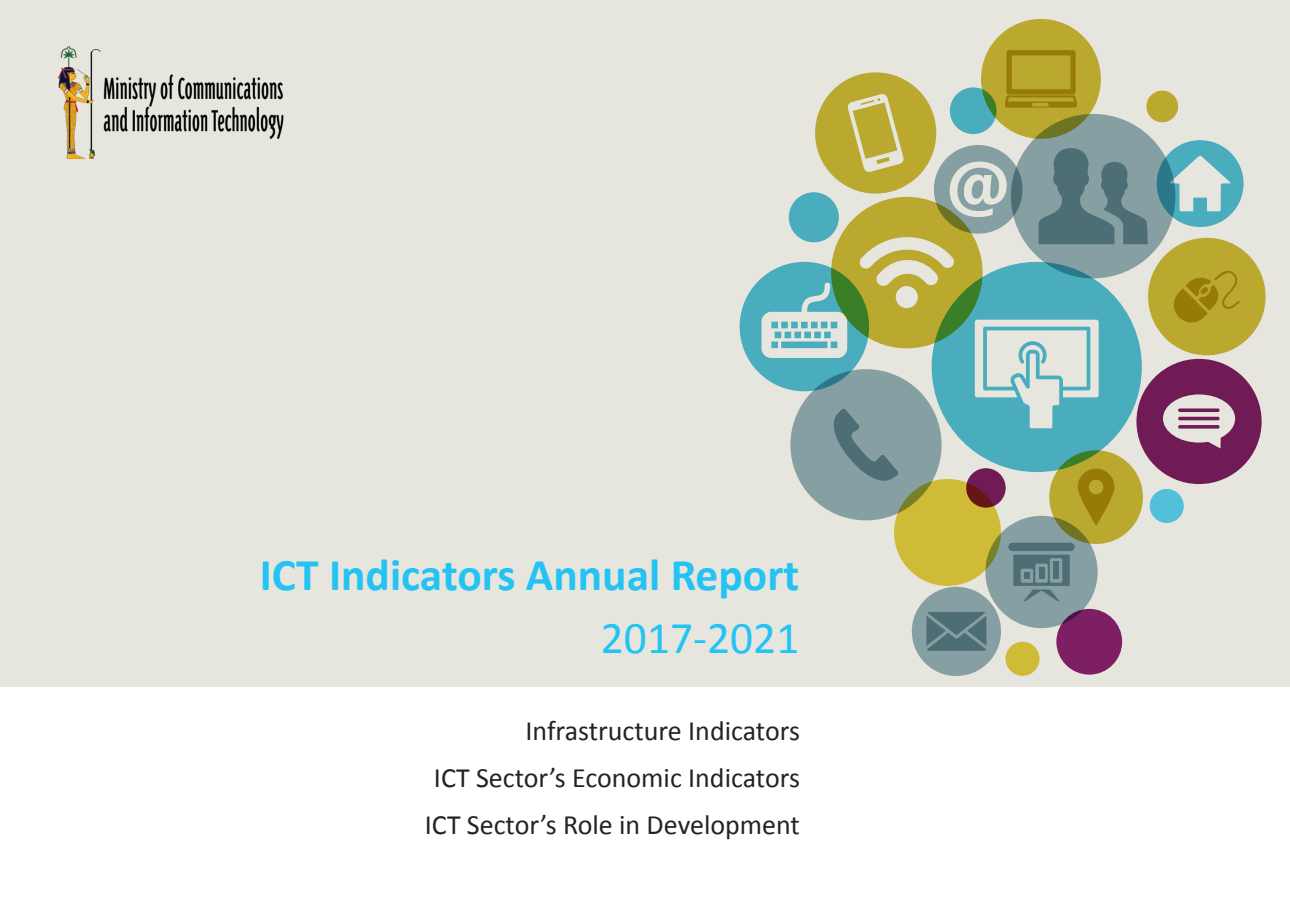
<style>
.page{position:relative;width:1290px;height:918px;background:#fff}
.page>*{position:absolute;margin:0;border:0;box-sizing:border-box;transform-origin:0 0}
.t1{font:700 45.5px "Calibri";color:#24c3f3}
.t2{font:45.5px "Calibri";color:#24c3f3}
.t3{font:28px/47.2px "Calibri";color:#222323;text-align:right}
</style>
<div class="page">
<div style="left:0;top:0;width:1290px;height:686px;background:#e6e6de"></div>
<div style="left:894px;top:479px;width:107px;height:107px;background:#cfbb36;border-radius:50%"></div>
<div style="left:790px;top:369px;width:151px;height:151px;background:#869fa2;border-radius:50%"></div>
<div style="left:1148px;top:238px;width:117px;height:117px;background:#bba82f;border-radius:50%"></div>
<svg style="left:1174px;top:271px;width:66px;height:51px"></svg>
<div style="left:932px;top:262px;width:210px;height:210px;background:#49adbe;border-radius:50%"></div>
<svg style="left:975px;top:320px;width:123px;height:108px"></svg>
<div style="left:1156px;top:140px;width:87px;height:87px;background:#49adbe;border-radius:50%"></div>
<svg style="left:1169px;top:156px;width:62px;height:55px"></svg>
<svg style="left:1049px;top:450px;width:94px;height:94px;background:#b2a530"></svg>
<svg style="left:1078px;top:468px;width:36px;height:58px;background:#a68e19"></svg>
<div style="left:740px;top:262px;width:129px;height:129px;background:#49adbe;border-radius:50%"></div>
<svg style="left:761px;top:283px;width:86px;height:75px"></svg>
<div style="left:1056px;top:609px;width:66px;height:65px;background:#7e1f63;border-radius:50%"></div>
<svg style="left:985px;top:516px;width:112px;height:112px;background:#849a97"></svg>
<div style="left:1008px;top:543px;width:66px;height:8px;background:#4e6e75;border-radius:4px"></div>
<svg style="left:1013px;top:555px;width:57px;height:46px;background:#68848a"></svg>
<div style="left:1136px;top:359px;width:125px;height:125px;background:#711b56;border-radius:50%"></div>
<svg style="left:1163px;top:394px;width:72px;height:54px"></svg>
<div style="left:981px;top:19px;width:120px;height:120px;background:#bba82f;border-radius:50%"></div>
<svg style="left:1005px;top:50px;width:72px;height:58px"></svg>
<div style="left:912px;top:587px;width:89px;height:89px;background:#869fa2;border-radius:50%"></div>
<svg style="left:926px;top:612px;width:60px;height:39px;background:#57767c"></svg>
<svg style="left:1011px;top:114px;width:164px;height:164px;background:#7b9898"></svg>
<svg style="left:1038px;top:148px;width:110px;height:96px;background:#678489"></svg>
<div style="left:789px;top:192px;width:50px;height:50px;background:#49adbe;border-radius:50%"></div>
<svg style="left:934px;top:145px;width:88px;height:89px;background:#7f999c"></svg>
<svg style="left:950px;top:162px;width:57px;height:55px"></svg>
<div style="left:815px;top:72px;width:121px;height:122px;background:#bba82f;border-radius:50%"></div>
<svg style="left:847px;top:94px;width:57px;height:78px"></svg>
<svg style="left:831px;top:197px;width:151px;height:151px;background:#a09e2d"></svg>
<div style="left:896px;top:286px;width:22px;height:22px;background:#e6e6de;border-radius:50%"></div>
<svg style="left:859px;top:232px;width:95px;height:55px"></svg>
<div style="left:1146px;top:91px;width:32px;height:31px;background:#bba82f;border-radius:50%"></div>
<div style="left:1149px;top:489px;width:35px;height:34px;background:#52c0da;border-radius:50%"></div>
<div style="left:1005px;top:642px;width:34px;height:34px;background:#cfbb36;border-radius:50%"></div>
<svg style="left:950px;top:87px;width:46px;height:47px;background:#49a8af"></svg>
<svg style="left:966px;top:468px;width:40px;height:40px"></svg>
<svg style="left:834px;top:409px;width:64px;height:72px"></svg>
<img style="left:58px;top:46px;width:226px;height:113px">
<h1 class="t1" style="left:260px;top:543px;width:541px">ICT Indicators Annual Report</h1>
<h1 class="t2" style="left:601px;top:610px;width:200px">2017-2021</h1>
<p class="t3" style="left:425px;top:705px;width:377px">Infrastructure Indicators<br>ICT Sector’s Economic Indicators<br>ICT Sector’s Role in Development</p>
</div>
